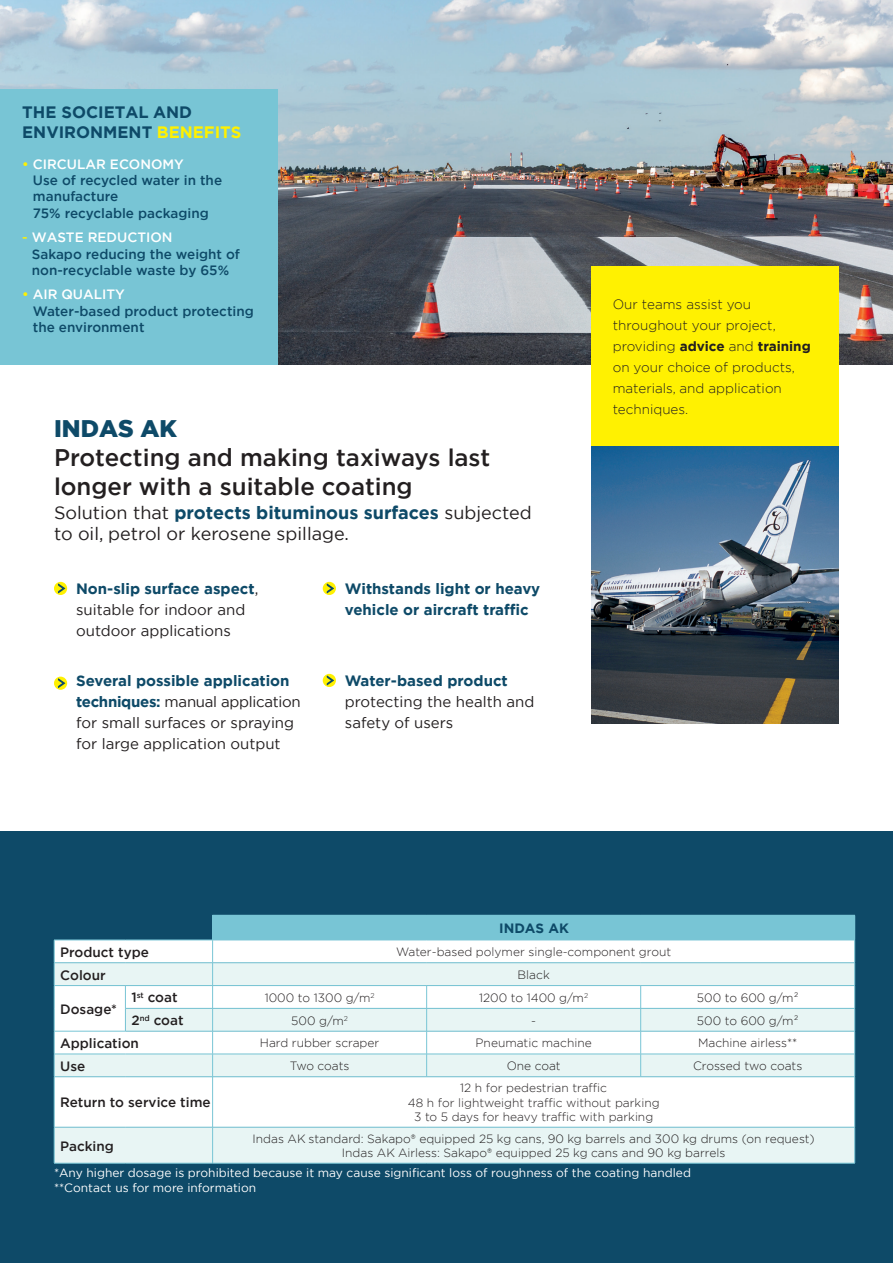
<style>
.page{position:relative;width:893px;height:1263px;background:#fff}
.page>*{position:absolute;margin:0;border:0;box-sizing:border-box;transform-origin:0 0}
.t1{font:500 24px/28.8px "Gotham";color:#231f20}
.t2{font:900 24px "Gotham";color:#0e4a68}
.t3{font:18px/21px "Gotham";color:#231f20}
.t4{font:700 16.5px/19.5px "Gotham";color:#0e4a68}
.t5{font:15px/21px "Gotham";color:#231f20}
.t6{font:700 15px/21px "Gotham";color:#0e4a68}
.t7{font:500 13.5px/16.2px "Gotham";color:#0e4a68}
.t8{font:300 13.5px/21px "Gotham";color:#231f20}
.t9{font:500 13.5px "Gotham";color:#231f20}
.t10{font:700 13.5px "Gotham";color:#0e4a68}
.t11{font:300 12px/14.4px "Gotham";color:#231f20;text-align:center}
.t12{font:12px/14.4px "Gotham";color:#fff}
.s1{color:#fff101}
.s2{color:#fff}
.s3{font-weight:700;color:#0e4a68}
.s4{font-weight:700}
</style>
<div class="page">
<div style="left:0;top:831px;width:893px;height:432px;background:#0e4a68"></div>
<div style="left:213px;top:915px;width:642px;height:25px;background:#78c5d5"></div>
<div style="left:55px;top:941px;width:799px;height:21px;background:#fff"></div>
<svg style="left:55px;top:963px;width:799px;height:200px;background:#f1f9f8"></svg>
<hr style="left:854px;top:1077px;width:1px;height:50px;background:#78c5d5">
<hr style="left:854px;top:1127px;width:1px;height:36px;background:#78c5d5">
<hr style="left:54px;top:940px;width:71px;height:1px;background:#78c5d5">
<hr style="left:125px;top:940px;width:88px;height:1px;background:#78c5d5">
<hr style="left:213px;top:940px;width:214px;height:1px;background:#78c5d5">
<hr style="left:427px;top:940px;width:214px;height:1px;background:#78c5d5">
<hr style="left:641px;top:940px;width:214px;height:1px;background:#78c5d5">
<hr style="left:54px;top:962px;width:71px;height:1px;background:#78c5d5">
<hr style="left:125px;top:962px;width:88px;height:1px;background:#78c5d5">
<hr style="left:213px;top:962px;width:214px;height:1px;background:#78c5d5">
<hr style="left:427px;top:962px;width:214px;height:1px;background:#78c5d5">
<hr style="left:641px;top:962px;width:214px;height:1px;background:#78c5d5">
<hr style="left:54px;top:985px;width:71px;height:1px;background:#78c5d5">
<hr style="left:125px;top:985px;width:88px;height:1px;background:#78c5d5">
<hr style="left:213px;top:985px;width:214px;height:1px;background:#78c5d5">
<hr style="left:427px;top:985px;width:214px;height:1px;background:#78c5d5">
<hr style="left:641px;top:985px;width:214px;height:1px;background:#78c5d5">
<hr style="left:125px;top:1008px;width:88px;height:1px;background:#78c5d5">
<svg style="left:125px;top:986px;width:1px;height:45px"></svg>
<hr style="left:213px;top:1008px;width:214px;height:1px;background:#78c5d5">
<hr style="left:427px;top:1008px;width:214px;height:1px;background:#78c5d5">
<hr style="left:641px;top:1008px;width:214px;height:1px;background:#78c5d5">
<hr style="left:54px;top:1031px;width:71px;height:1px;background:#78c5d5">
<hr style="left:125px;top:1031px;width:88px;height:1px;background:#78c5d5">
<hr style="left:213px;top:1031px;width:214px;height:1px;background:#78c5d5">
<hr style="left:427px;top:1031px;width:214px;height:1px;background:#78c5d5">
<hr style="left:641px;top:1031px;width:214px;height:1px;background:#78c5d5">
<hr style="left:54px;top:1054px;width:71px;height:1px;background:#78c5d5">
<svg style="left:54px;top:940px;width:1px;height:136px"></svg>
<hr style="left:125px;top:1054px;width:88px;height:1px;background:#78c5d5">
<hr style="left:213px;top:1054px;width:214px;height:1px;background:#78c5d5">
<svg style="left:212px;top:915px;width:1px;height:161px"></svg>
<hr style="left:427px;top:1054px;width:214px;height:1px;background:#78c5d5">
<svg style="left:426px;top:986px;width:1px;height:90px"></svg>
<hr style="left:641px;top:1054px;width:214px;height:1px;background:#78c5d5">
<svg style="left:640px;top:986px;width:1px;height:90px"></svg>
<svg style="left:854px;top:940px;width:1px;height:136px"></svg>
<hr style="left:54px;top:1076px;width:71px;height:1px;background:#78c5d5">
<hr style="left:54px;top:1077px;width:1px;height:50px;background:#78c5d5">
<hr style="left:125px;top:1076px;width:88px;height:1px;background:#78c5d5">
<hr style="left:213px;top:1076px;width:214px;height:1px;background:#78c5d5">
<hr style="left:212px;top:1077px;width:1px;height:50px;background:#78c5d5">
<hr style="left:427px;top:1076px;width:214px;height:1px;background:#78c5d5">
<hr style="left:641px;top:1076px;width:214px;height:1px;background:#78c5d5">
<hr style="left:54px;top:1127px;width:71px;height:1px;background:#78c5d5">
<hr style="left:54px;top:1127px;width:1px;height:36px;background:#78c5d5">
<hr style="left:125px;top:1127px;width:88px;height:1px;background:#78c5d5">
<hr style="left:213px;top:1127px;width:214px;height:1px;background:#78c5d5">
<hr style="left:212px;top:1127px;width:1px;height:36px;background:#78c5d5">
<hr style="left:427px;top:1127px;width:214px;height:1px;background:#78c5d5">
<hr style="left:641px;top:1127px;width:214px;height:1px;background:#78c5d5">
<hr style="left:54px;top:1163px;width:71px;height:1px;background:#78c5d5">
<hr style="left:125px;top:1163px;width:88px;height:1px;background:#78c5d5">
<hr style="left:213px;top:1163px;width:214px;height:1px;background:#78c5d5">
<hr style="left:427px;top:1163px;width:214px;height:1px;background:#78c5d5">
<hr style="left:641px;top:1163px;width:214px;height:1px;background:#78c5d5">
<svg style="left:323px;top:582px;width:13px;height:13px"></svg>
<svg style="left:326px;top:583px;width:8px;height:10px"></svg>
<svg style="left:54px;top:677px;width:13px;height:13px"></svg>
<svg style="left:58px;top:678px;width:7px;height:10px"></svg>
<svg style="left:54px;top:582px;width:13px;height:13px"></svg>
<svg style="left:58px;top:583px;width:7px;height:10px"></svg>
<svg style="left:323px;top:674px;width:13px;height:13px"></svg>
<svg style="left:326px;top:675px;width:8px;height:10px"></svg>
<img style="left:0;top:0;width:893px;height:365px">
<div style="left:591px;top:266px;width:248px;height:181px;background:#fff101"></div>
<img style="left:591px;top:447px;width:248px;height:276px">
<div style="left:0;top:89px;width:277px;height:276px;background:#78c5d5"></div>
<h3 class="t4" style="left:22px;top:103px;width:220px">THE SOCIETAL AND<br>ENVIRONMENT <span class="s1">BENEFITS</span></h3>
<p class="t7" style="left:33px;top:156px;width:191px;text-indent:-11px"><span class="s1">•</span> <span class="s2">CIRCULAR ECONOMY<br></span>Use of recycled water in the manufacture<br>75% recyclable packaging</p>
<p class="t7" style="left:32px;top:229px;width:210px;text-indent:-10px"><span class="s1">-</span> <span class="s2">WASTE REDUCTION<br></span>Sakapo reducing the weight of non-recyclable waste by 65%</p>
<p class="t7" style="left:33px;top:286px;width:222px;text-indent:-11px"><span class="s1">•</span> <span class="s2">AIR QUALITY<br></span>Water-based product protecting the environment</p>
<h1 class="t2" style="left:54px;top:412px;width:125px">INDAS AK</h1>
<h1 class="t1" style="left:54px;top:442px;width:438px">Protecting and making taxiways last longer with a suitable coating</h1>
<h2 class="t3" style="left:54px;top:502px;width:479px">Solution that <span class="s3">protects bituminous surfaces</span> subjected to oil, petrol or kerosene spillage.</h2>
<p class="t5" style="left:76px;top:578px;width:184px"><span class="s3">Non-slip surface aspect</span>, suitable for indoor and outdoor applications</p>
<p class="t6" style="left:345px;top:578px;width:197px">Withstands light or heavy vehicle or aircraft traffic</p>
<p class="t5" style="left:76px;top:670px;width:226px"><span class="s3">Several possible application techniques:</span> manual application for small surfaces or spraying for large application output</p>
<p class="t6" style="left:345px;top:670px;width:164px">Water-based product</p>
<p class="t5" style="left:345px;top:691px;width:191px">protecting the health and safety of users</p>
<p class="t8" style="left:613px;top:294px;width:200px">Our teams assist you throughout your project, providing <span class="s4">advice</span> and <span class="s4">training </span>on your choice of products, materials, and application techniques.</p>
<p class="t10" style="left:499px;top:919px;width:71px">INDAS AK</p>
<p class="t9" style="left:60px;top:943px;width:90px">Product type</p>
<p class="t11" style="left:396px;top:944px;width:277px">Water-based polymer single-component grout</p>
<p class="t9" style="left:60px;top:966px;width:47px">Colour</p>
<p class="t11" style="left:518px;top:967px;width:34px">Black</p>
<p class="t9" style="left:60px;top:1000px;width:58px">Dosage*</p>
<p class="t9" style="left:131px;top:989px;width:48px">1<sup>st</sup> coat</p>
<p class="t11" style="left:265px;top:990px;width:111px">1000 to 1300 g/m<sup>2</sup></p>
<p class="t11" style="left:479px;top:990px;width:111px">1200 to 1400 g/m<sup>2</sup></p>
<p class="t11" style="left:697px;top:990px;width:103px">500 to 600 g/m²</p>
<p class="t9" style="left:131px;top:1011px;width:54px">2<sup>nd</sup> coat</p>
<p class="t11" style="left:291px;top:1013px;width:58px">500 g/m<sup>2</sup></p>
<p class="t11" style="left:531px;top:1013px;width:6px">-</p>
<p class="t11" style="left:697px;top:1013px;width:103px">500 to 600 g/m²</p>
<p class="t9" style="left:60px;top:1034px;width:80px">Application</p>
<p class="t11" style="left:260px;top:1035px;width:121px">Hard rubber scraper</p>
<p class="t11" style="left:476px;top:1035px;width:118px">Pneumatic machine</p>
<p class="t11" style="left:698px;top:1035px;width:101px">Machine airless**</p>
<p class="t9" style="left:60px;top:1057px;width:27px">Use</p>
<p class="t11" style="left:290px;top:1058px;width:61px">Two coats</p>
<p class="t11" style="left:507px;top:1058px;width:56px">One coat</p>
<p class="t11" style="left:693px;top:1058px;width:111px">Crossed two coats</p>
<p class="t9" style="left:60px;top:1094px;width:152px">Return to service time</p>
<p class="t11" style="left:408px;top:1080px;width:253px">12 h for pedestrian traffic<br>48 h for lightweight traffic without parking<br>3 to 5 days for heavy traffic with parking</p>
<p class="t9" style="left:60px;top:1137px;width:55px">Packing</p>
<p class="t11" style="left:253px;top:1131px;width:564px">Indas AK standard: Sakapo® equipped 25 kg cans, 90 kg barrels and 300 kg drums (on request)<br>Indas AK Airless: Sakapo® equipped 25 kg cans and 90 kg barrels</p>
<p class="t12" style="left:54px;top:1165px;width:638px">*Any higher dosage is prohibited because it may cause significant loss of roughness of the coating handled **Contact us for more information</p>
</div>
